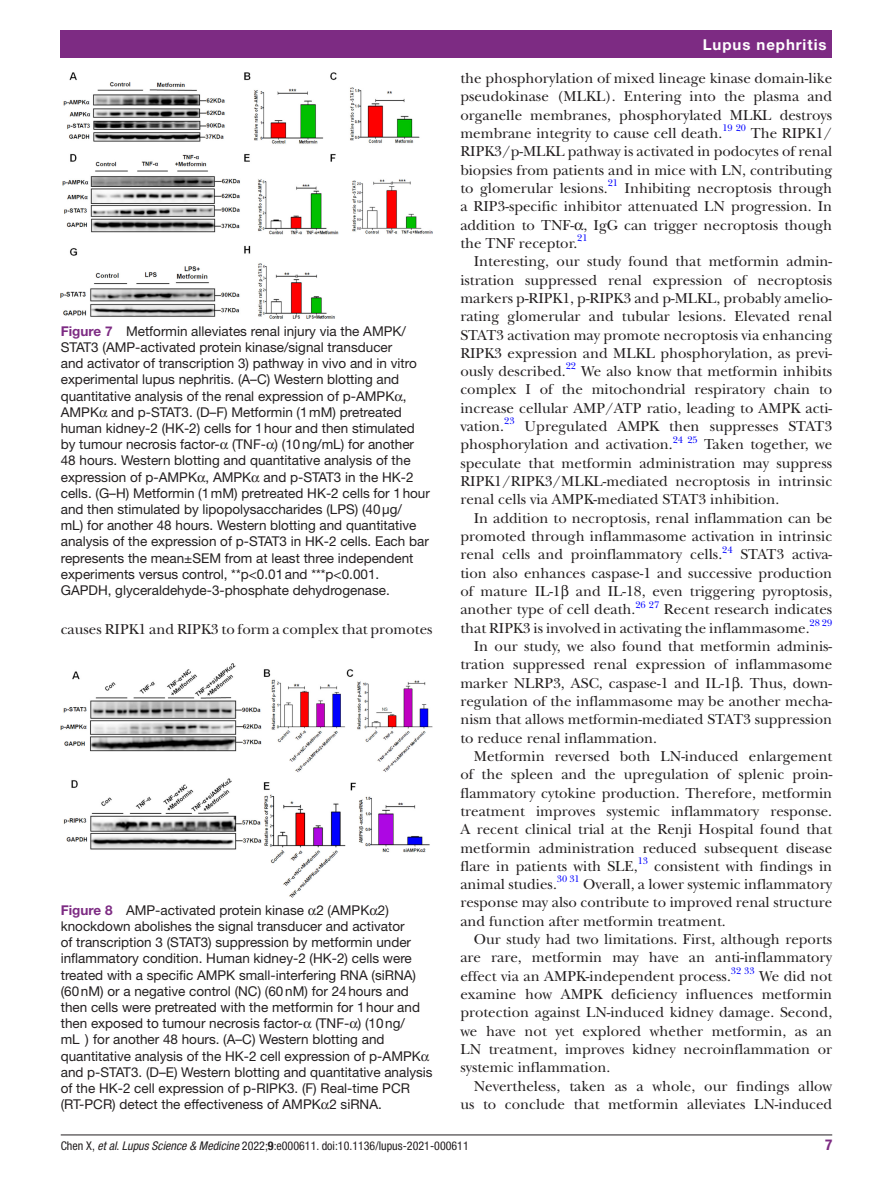
<style>
.page{position:relative;width:893px;height:1191px;background:#fff}
.page>*{position:absolute;margin:0;border:0;box-sizing:border-box;transform-origin:0 0}
.t1{font:15px/18.3px "New Baskerville";color:#231f20;text-align:justify}
.t2{font:700 15px "Helvetica Neue LT Std";letter-spacing:.065em;color:#fff}
.t3{font:700 condensed 15px "Helvetica Neue LT Std";color:#7d2b83}
.t4{font:13.5px/16.2px "Helvetica Neue LT Std";color:#231f20}
.t5{font:condensed 12px "Helvetica Neue LT Std";color:#231f20}
.t6{font:9.9px "New Baskerville";color:#00f}
.s1{font-weight:700;color:#7d2b83}
.s2{font-family:"Arial Unicode MS"}
.s3{font-style:italic}
.s4{font-weight:700}
</style>
<div class="page">
<hr style="left:61px;top:1134px;width:771px;height:1px;background:#231f20">
<div style="left:61px;top:31px;width:771px;height:27px;background:#7d2b83"></div>
<img style="left:61px;top:73px;width:372px;height:245px">
<img style="left:61px;top:663px;width:372px;height:234px">
<p class="t4" style="left:61px;top:323px;width:371px"><span class="s1">Figure 7</span> Metformin alleviates renal injury via the AMPK/ STAT3 (AMP-activated protein kinase/signal transducer<br>and activator of transcription 3) pathway in vivo and in vitro experimental lupus nephritis. (A–C) Western blotting and quantitative analysis of the renal expression of p-AMPK , AMPK and p-STAT3. (D–F) Metformin (1mM) pretreated human kidney-2 (HK-2) cells for 1hour and then stimulated by tumour necrosis factor- (TNF- ) (10ng/mL) for another 48 hours. Western blotting and quantitative analysis of the expression of p-AMPK , AMPK and p-STAT3 in the HK-2 cells. (G–H) Metformin (1mM) pretreated HK-2 cells for 1hour and then stimulated by lipopolysaccharides (LPS) (40µg/<br>mL) for another 48 hours. Western blotting and quantitative analysis of the expression of p-STAT3 in HK-2 cells. Each bar represents the mean±SEM from at least three independent experiments versus control, **p&lt;0.01and ***p&lt;0.001.<br>GAPDH, glyceraldehyde-3-phosphate dehydrogenase.</p>
<p class="t1" style="left:61px;top:620px;width:373px">causes RIPK1 and RIPK3 to form a complex that promotes</p>
<p class="t4" style="left:61px;top:901px;width:373px"><span class="s1">Figure 8</span> AMP-activated protein kinase 2 (AMPK 2) knockdown abolishes the signal transducer and activator<br>of transcription 3 (STAT3) suppression by metformin under inflammatory condition. Human kidney-2 (HK-2) cells were treated with a specific AMPK small-interfering RNA (siRNA) (60nM) or a negative control (NC) (60nM) for 24hours and then cells were pretreated with the metformin for 1hour and then exposed to tumour necrosis factor- (TNF- ) (10ng/<br>mL<span class="s2">）</span>for another 48 hours. (A–C) Western blotting and quantitative analysis of the HK-2 cell expression of p-AMPK and p-STAT3. (D–E) Western blotting and quantitative analysis of the HK-2 cell expression of p-RIPK3. (F) Real-time PCR (RT-PCR) detect the effectiveness of AMPK 2 siRNA.</p>
<p class="t2" style="left:703px;top:35px;width:125px">Lupus nephritis</p>
<p class="t1" style="left:460px;top:69px;width:373px">the phosphorylation of mixed lineage kinase domain-like pseudokinase (MLKL). Entering into the plasma and organelle membranes, phosphorylated MLKL destroys membrane integrity to cause cell death.</p>
<p class="t6" style="left:722px;top:122px;width:25px">19 20</p>
<p class="t1" style="left:460px;top:124px;width:373px;text-indent:290px">The RIPK1/ RIPK3/p-MLKL pathway is activated in podocytes of renal biopsies from patients and in mice with LN, contributing to glomerular lesions.</p>
<p class="t6" style="left:608px;top:177px;width:12px">21</p>
<p class="t1" style="left:460px;top:179px;width:373px;text-indent:164px">Inhibiting necroptosis through a RIP3-specific inhibitor attenuated LN progression. In addition to TNF- , IgG can trigger necroptosis though the TNF receptor.</p>
<p class="t6" style="left:577px;top:232px;width:12px">21</p>
<p class="t1" style="left:460px;top:252px;width:373px;text-indent:14px">Interesting, our study found that metformin admin&shy;istration suppressed renal expression of necroptosis markers p-RIPK1, p-RIPK3 and p-MLKL, probably amelio&shy;rating glomerular and tubular lesions. Elevated renal STAT3 activation may promote necroptosis via enhancing RIPK3 expression and MLKL phosphorylation, as previ&shy;ously described.</p>
<p class="t6" style="left:566px;top:360px;width:12px">22</p>
<p class="t1" style="left:460px;top:362px;width:373px;text-indent:121px">We also know that metformin inhibits complex I of the mitochondrial respiratory chain to increase cellular AMP/ATP ratio, leading to AMPK acti&shy;vation.</p>
<p class="t6" style="left:504px;top:415px;width:12px">23</p>
<p class="t1" style="left:460px;top:417px;width:373px;text-indent:64px">Upregulated AMPK then suppresses STAT3 phosphorylation and activation.</p>
<p class="t6" style="left:673px;top:434px;width:26px">24 25</p>
<p class="t1" style="left:460px;top:435px;width:373px;text-indent:244px">Taken together, we speculate that metformin administration may suppress RIPK1/RIPK3/MLKL-mediated necroptosis in intrinsic renal cells via AMPK-mediated STAT3 inhibition.</p>
<p class="t1" style="left:460px;top:509px;width:373px;text-indent:14px">In addition to necroptosis, renal inflammation can be promoted through inflammasome activation in intrinsic renal cells and proinflammatory cells.</p>
<p class="t6" style="left:722px;top:543px;width:12px">24</p>
<p class="t1" style="left:460px;top:545px;width:373px;text-indent:280px">STAT3 activa&shy;tion also enhances caspase-1 and successive production of mature IL-1 and IL-18, even triggering pyroptosis, another type of cell death.</p>
<p class="t6" style="left:635px;top:598px;width:25px">26 27</p>
<p class="t1" style="left:460px;top:600px;width:373px;text-indent:203px">Recent research indicates that RIPK3 is involved in activating the inflammasome.</p>
<p class="t6" style="left:810px;top:617px;width:24px">28 29</p>
<p class="t1" style="left:460px;top:637px;width:373px;text-indent:14px">In our study, we also found that metformin adminis&shy;tration suppressed renal expression of inflammasome marker NLRP3, ASC, caspase-1 and IL-1 . Thus, down&shy;regulation of the inflammasome may be another mecha&shy;nism that allows metformin-mediated STAT3 suppression to reduce renal inflammation.</p>
<p class="t1" style="left:460px;top:747px;width:373px;text-indent:14px">Metformin reversed both LN-induced enlargement of the spleen and the upregulation of splenic proin&shy;flammatory cytokine production. Therefore, metformin treatment improves systemic inflammatory response.<br>A recent clinical trial at the Renji Hospital found that metformin administration reduced subsequent disease flare in patients with SLE,<sup>13</sup> consistent with findings in animal studies.</p>
<p class="t6" style="left:557px;top:873px;width:24px">30 31</p>
<p class="t1" style="left:460px;top:875px;width:373px;text-indent:123px">Overall, a lower systemic inflammatory response may also contribute to improved renal structure and function after metformin treatment.</p>
<p class="t1" style="left:460px;top:930px;width:373px;text-indent:14px">Our study had two limitations. First, although reports are rare, metformin may have an anti-inflammatory effect via an AMPK-independent process.<sup>32</sup> <sup>33</sup> We did not examine how AMPK deficiency influences metformin protection against LN-induced kidney damage. Second, we have not yet explored whether metformin, as an LN treatment, improves kidney necroinflammation or systemic inflammation.</p>
<p class="t1" style="left:460px;top:1076px;width:373px;text-align:right">Nevertheless, taken as a whole, our findings allow us to conclude that metformin alleviates LN-induced</p>
<p class="t5" style="left:61px;top:1138px;width:410px">Chen X, <span class="s3">et al</span>. <span class="s3">Lupus Science &amp; Medicine</span> 2022;<span class="s4">9</span>:e000611. doi:10.1136/lupus-2021-000611</p>
<p class="t3" style="left:825px;top:1135px;width:9px">7</p>
</div>
